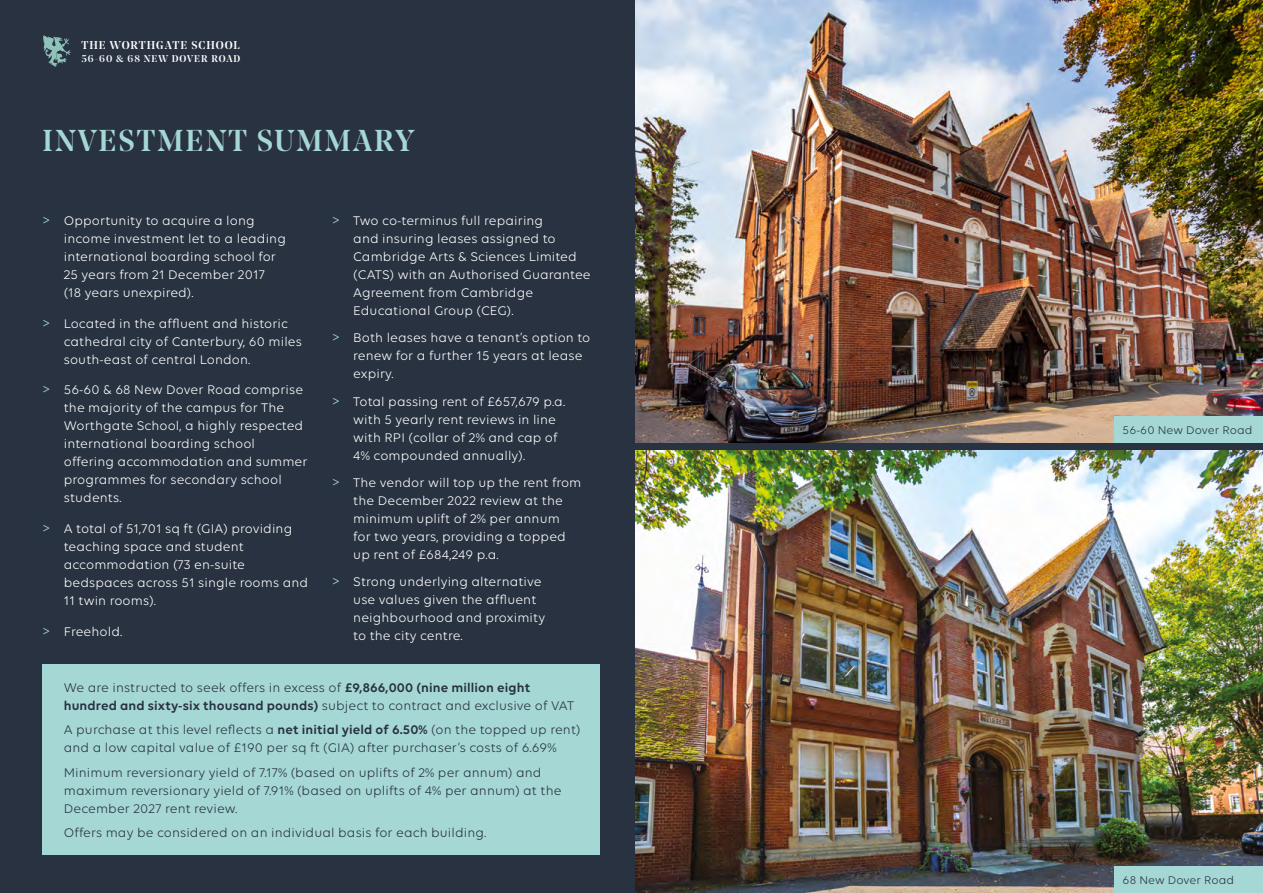
<style>
.page{position:relative;width:1263px;height:893px;background:#293241}
.page>*{position:absolute;margin:0;border:0;box-sizing:border-box;transform-origin:0 0}
.t1{font:500 30px "Noe Display";letter-spacing:.07em;color:#a5d7d5}
.t2{font:13.5px/18px "Volte";letter-spacing:.01em;color:#fff}
.t3{font:13.5px/18px "Volte";letter-spacing:.01em;color:#293241}
.t4{font:12px "Volte";letter-spacing:.01em;color:#293241}
.t5{font:500 11.25px "Noe Display";letter-spacing:.09em;color:#fff}
.t6{font:500 9.75px "Noe Display";letter-spacing:.1em;color:#fff}
.s1{font-size:15px;color:#a5d7d5}
.s2{font-weight:600}
</style>
<div class="page">
<div style="left:43px;top:664px;width:557px;height:190px;background:#a5d7d5"></div>
<img style="left:636px;top:0;width:627px;height:442px">
<img style="left:636px;top:451px;width:627px;height:442px">
<div style="left:1114px;top:416px;width:149px;height:26px;background:#a5d7d5"></div>
<div style="left:1114px;top:867px;width:149px;height:26px;background:#a5d7d5"></div>
<svg style="left:43px;top:35px;width:28px;height:32px"></svg>
<p class="t5" style="left:81px;top:38px;width:160px">THE WORTHGATE SCHOOL</p>
<p class="t6" style="left:81px;top:52px;width:160px">56-60 &amp; 68 NEW DOVER ROAD</p>
<h1 class="t1" style="left:43px;top:122px;width:373px">INVESTMENT SUMMARY</h1>
<p class="t2" style="left:64px;top:211px;width:224px;text-indent:-21px"><span class="s1">&gt;</span> Opportunity to acquire a long income investment let to a leading international boarding school for<br>25 years from 21 December 2017<br>(18 years unexpired).</p>
<p class="t2" style="left:64px;top:314px;width:240px;text-indent:-21px"><span class="s1">&gt;</span> Located in the affluent and historic cathedral city of Canterbury, 60 miles south-east of central London.</p>
<p class="t2" style="left:64px;top:381px;width:245px;text-indent:-21px"><span class="s1">&gt;</span> 56-60 &amp; 68 New Dover Road comprise the majority of the campus for The<br>Worthgate School, a highly respected international boarding school offering accommodation and summer programmes for secondary school students.</p>
<p class="t2" style="left:64px;top:519px;width:246px;text-indent:-21px"><span class="s1">&gt;</span> A total of 51,701 sq ft (GIA) providing teaching space and student accommodation (73 en-suite bedspaces across 51 single rooms and<br>11 twin rooms).</p>
<p class="t2" style="left:43px;top:622px;width:81px"><span class="s1">&gt;</span> Freehold.</p>
<p class="t2" style="left:353px;top:211px;width:239px;text-indent:-21px"><span class="s1">&gt;</span> Two co-terminus full repairing<br>and insuring leases assigned to<br>Cambridge Arts &amp; Sciences Limited (CATS) with an Authorised Guarantee<br>Agreement from Cambridge<br>Educational Group (CEG).</p>
<p class="t2" style="left:353px;top:329px;width:238px;text-indent:-21px"><span class="s1">&gt;</span> Both leases have a tenant’s option to renew for a further 15 years at lease expiry.</p>
<p class="t2" style="left:353px;top:392px;width:213px;text-indent:-21px"><span class="s1">&gt;</span> Total passing rent of £657,679 p.a. with 5 yearly rent reviews in line with RPI (collar of 2% and cap of<br>4% compounded annually).</p>
<p class="t2" style="left:353px;top:473px;width:230px;text-indent:-21px"><span class="s1">&gt;</span> The vendor will top up the rent from the December 2022 review at the minimum uplift of 2% per annum<br>for two years, providing a topped up rent of £684,249 p.a.</p>
<p class="t2" style="left:353px;top:573px;width:193px;text-indent:-21px"><span class="s1">&gt;</span> Strong underlying alternative use values given the affluent neighbourhood and proximity to the city centre.</p>
<p class="t3" style="left:64px;top:678px;width:512px">We are instructed to seek offers in excess of <span class="s2">£9,866,000 (nine million eight hundred and sixty-six thousand pounds)</span> subject to contract and exclusive of VAT</p>
<p class="t3" style="left:64px;top:721px;width:518px">A purchase at this level reflects a <span class="s2">net initial yield of 6.50%</span> (on the topped up rent) and a low capital value of £190 per sq ft (GIA) after purchaser’s costs of 6.69%</p>
<p class="t3" style="left:64px;top:763px;width:499px">Minimum reversionary yield of 7.17% (based on uplifts of 2% per annum) and maximum reversionary yield of 7.91% (based on uplifts of 4% per annum) at the<br>December 2027 rent review.</p>
<p class="t3" style="left:64px;top:823px;width:424px">Offers may be considered on an individual basis for each building.</p>
<p class="t4" style="left:1123px;top:423px;width:131px">56-60 New Dover Road</p>
<p class="t4" style="left:1123px;top:874px;width:113px">68 New Dover Road</p>
</div>
